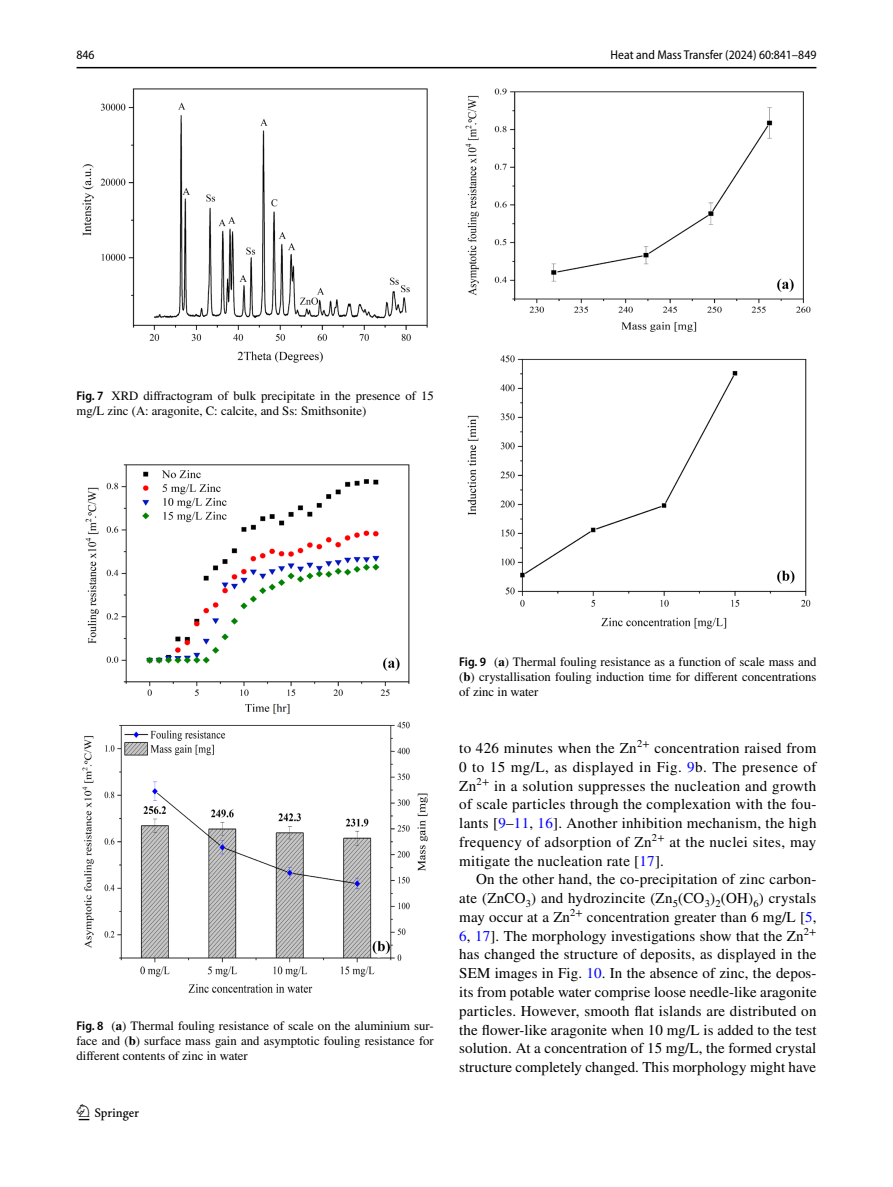
<style>
.page{position:relative;width:893px;height:1187px;background:#fff}
.page>*{position:absolute;margin:0;border:0;box-sizing:border-box;transform-origin:0 0}
.t1{font:22.5px "Springnew Regular 2";color:#000}
.t2{font:15px/18.8px "STIX";letter-spacing:.01em;color:#000;text-align:justify}
.t3{font:12.75px/15px "STIX";color:#000;text-align:justify}
.t4{font:semi-condensed 12.75px "Myriad Pro";color:#000}
.s1{font-family:"Myriad Pro";font-weight:600;font-stretch:semi-condensed}
.s2{font-weight:700}
.s3{color:#00f}
</style>
<div class="page">
<hr style="left:77px;top:67px;width:739px;height:1px;background:#000">
<img style="left:82px;top:88px;width:346px;height:275px">
<img style="left:82px;top:464px;width:346px;height:529px">
<img style="left:465px;top:88px;width:346px;height:541px">
<p class="t4" style="left:77px;top:48px;width:20px">846</p>
<p class="t4" style="left:611px;top:48px;width:207px">Heat and Mass Transfer (2024) 60:841–849</p>
<p class="t3" style="left:77px;top:389px;width:359px"><span class="s1">Fig. 7</span> XRD diffractogram of bulk precipitate in the presence of 15 mg/L zinc (A: aragonite, C: calcite, and Ss: Smithsonite)</p>
<p class="t3" style="left:77px;top:1018px;width:359px"><span class="s1">Fig. 8</span> (<span class="s2">a</span>) Thermal fouling resistance of scale on the aluminium sur&shy;face and (<span class="s2">b</span>) surface mass gain and asymptotic fouling resistance for different contents of zinc in water</p>
<h1 class="t1" style="left:79px;top:1104px;width:62px">1 3</h1>
<p class="t3" style="left:459px;top:655px;width:359px"><span class="s1">Fig. 9</span> (<span class="s2">a</span>) Thermal fouling resistance as a function of scale mass and (<span class="s2">b</span>) crystallisation fouling induction time for different concentrations of zinc in water</p>
<p class="t2" style="left:459px;top:739px;width:359px">to 426 minutes when the Zn<sup>2+</sup> concentration raised from 0 to 15 mg/L, as displayed in Fig. <span class="s3">9</span>b. The presence of Zn<sup>2+</sup> in a solution suppresses the nucleation and growth of scale particles through the complexation with the fou&shy;lants [<span class="s3">9</span>–<span class="s3">11</span>, <span class="s3">16</span>]. Another inhibition mechanism, the high frequency of adsorption of Zn<sup>2+</sup> at the nuclei sites, may mitigate the nucleation rate [<span class="s3">17</span>].</p>
<p class="t2" style="left:459px;top:871px;width:359px;text-indent:17px">On the other hand, the co-precipitation of zinc carbon&shy;ate (ZnCO<sub>3</sub>) and hydrozincite (Zn<sub>5</sub>(CO<sub>3</sub>)<sub>2</sub>(OH)<sub>6</sub>) crystals may occur at a Zn<sup>2+</sup> concentration greater than 6 mg/L [<span class="s3">5</span>, <span class="s3">6</span>, <span class="s3">17</span>]. The morphology investigations show that the Zn<sup>2+ </sup>has changed the structure of deposits, as displayed in the SEM images in Fig. <span class="s3">10</span>. In the absence of zinc, the depos&shy;its from potable water comprise loose needle-like aragonite particles. However, smooth flat islands are distributed on the flower-like aragonite when 10 mg/L is added to the test solution. At a concentration of 15 mg/L, the formed crystal structure completely changed. This morphology might have</p>
</div>
